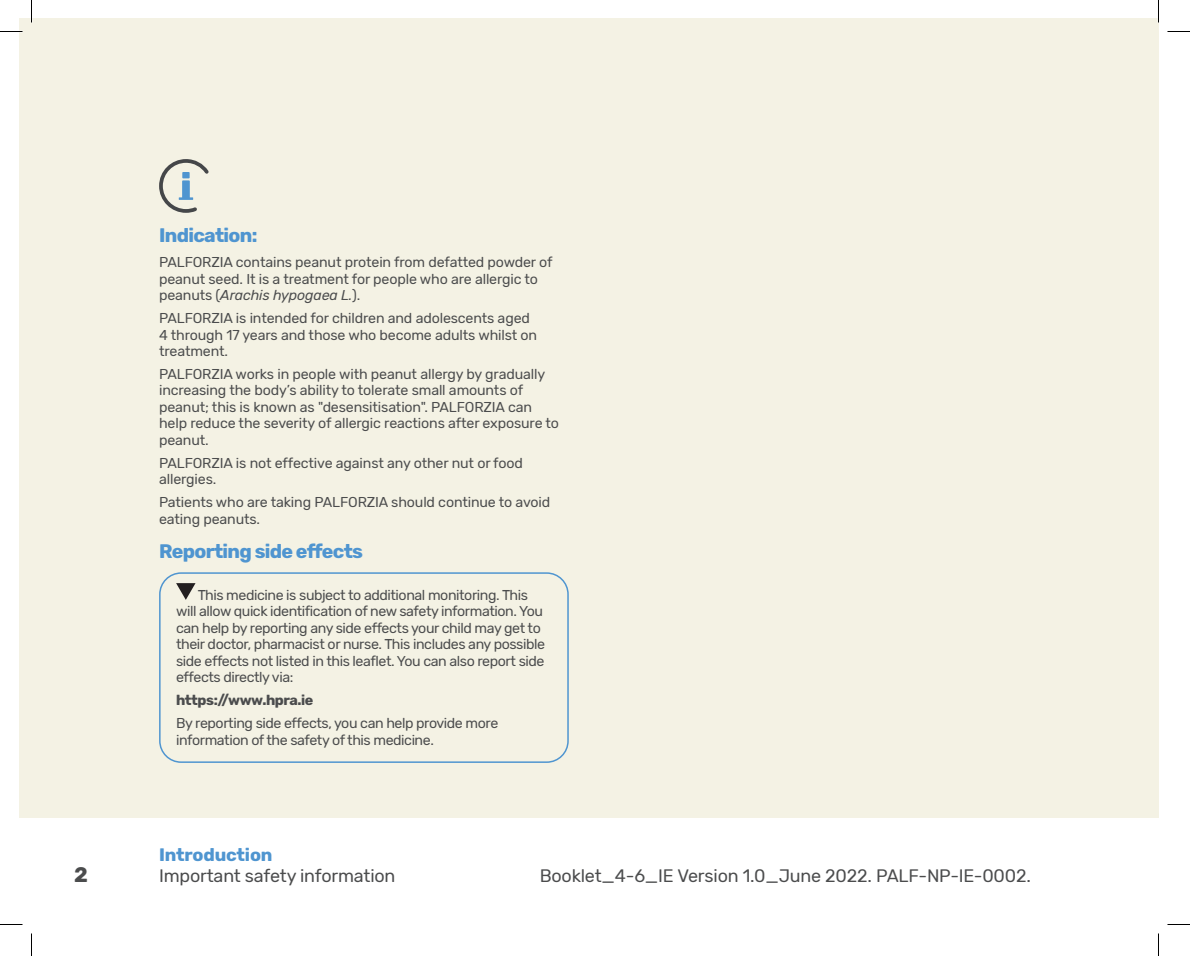
<style>
.page{position:relative;width:1190px;height:956px;background:#fff}
.page>*{position:absolute;margin:0;border:0;box-sizing:border-box;transform-origin:0 0}
.t1{font:700 21px "Rubik";color:#4b4c4d}
.Notes_sub_head{font:700 19.5px "Rubik";letter-spacing:-.035em;color:#4f95d0}
._12pt_Rubik_Regular{font:18px/21px "Rubik";letter-spacing:-.01em;color:#4b4c4d}
._9_5pt_Rubik_Regular{font:14.25px/16.5px "Rubik";letter-spacing:-.015em;color:#4b4c4d}
._9_5pt_Rubik_Regular-2{font:700 14.25px "Rubik";letter-spacing:-.03em;color:#4b4c4d}
.s1{font-style:italic}
.s2{font-weight:700;color:#4f95d0}
</style>
<div class="page">
<div style="left:19px;top:19px;width:1139px;height:799px;background:#f4f2e4"></div>
<svg style="left:159px;top:159px;width:50px;height:54px"></svg>
<svg style="left:176px;top:583px;width:20px;height:17px"></svg>
<div style="left:159px;top:572px;width:410px;height:191px;border:2px solid #4f95d0;border-radius:21px"></div>
<hr style="left:1157px;top:0;width:2px;height:23px;background:#fff">
<svg style="left:0;top:31px;width:22px;height:1px"></svg>
<svg style="left:1167px;top:31px;width:23px;height:1px"></svg>
<svg style="left:0;top:924px;width:22px;height:1px"></svg>
<svg style="left:1167px;top:924px;width:23px;height:1px"></svg>
<svg style="left:31px;top:0;width:1px;height:23px"></svg>
<svg style="left:31px;top:933px;width:1px;height:23px"></svg>
<svg style="left:1158px;top:0;width:1px;height:23px"></svg>
<svg style="left:1158px;top:933px;width:1px;height:23px"></svg>
<p class="Notes_sub_head" style="left:159px;top:224px;width:100px">Indication:</p>
<p class="_9_5pt_Rubik_Regular" style="left:159px;top:254px;width:395px">PALFORZIA contains peanut protein from defatted powder of peanut seed. It is a treatment for people who are allergic to peanuts (<span class="s1">Arachis hypogaea L.</span>).</p>
<p class="_9_5pt_Rubik_Regular" style="left:159px;top:310px;width:380px">PALFORZIA is intended for children and adolescents aged<br>4 through 17 years and those who become adults whilst on treatment.</p>
<p class="_9_5pt_Rubik_Regular" style="left:159px;top:366px;width:401px">PALFORZIA works in people with peanut allergy by gradually increasing the body’s ability to tolerate small amounts of peanut; this is known as "desensitisation". PALFORZIA can help reduce the severity of allergic reactions after exposure to peanut.</p>
<p class="_9_5pt_Rubik_Regular" style="left:159px;top:455px;width:365px">PALFORZIA is not effective against any other nut or food allergies.</p>
<p class="_9_5pt_Rubik_Regular" style="left:159px;top:494px;width:393px;line-height:17.1px">Patients who are taking PALFORZIA should continue to avoid eating peanuts.</p>
<p class="Notes_sub_head" style="left:159px;top:540px;width:206px">Reporting side effects</p>
<p class="_9_5pt_Rubik_Regular" style="left:176px;top:587px;width:370px;text-indent:22px">This medicine is subject to additional monitoring. This will allow quick identification of new safety information. You can help by reporting any side effects your child may get to their doctor, pharmacist or nurse. This includes any possible side effects not listed in this leaflet. You can also report side effects directly via:</p>
<p class="_9_5pt_Rubik_Regular-2" style="left:176px;top:692px;width:139px">https://www.hpra.ie</p>
<p class="_9_5pt_Rubik_Regular" style="left:176px;top:715px;width:324px">By reporting side effects, you can help provide more information of the safety of this medicine.</p>
<p class="_12pt_Rubik_Regular" style="left:159px;top:845px;width:238px"><span class="s2">Introduction<br></span>Important safety information</p>
<h1 class="t1" style="left:74px;top:862px;width:15px">2</h1>
<p class="_12pt_Rubik_Regular" style="left:540px;top:866px;width:493px">Booklet_4-6_IE Version 1.0_June 2022. PALF-NP-IE-0002.</p>
</div>
